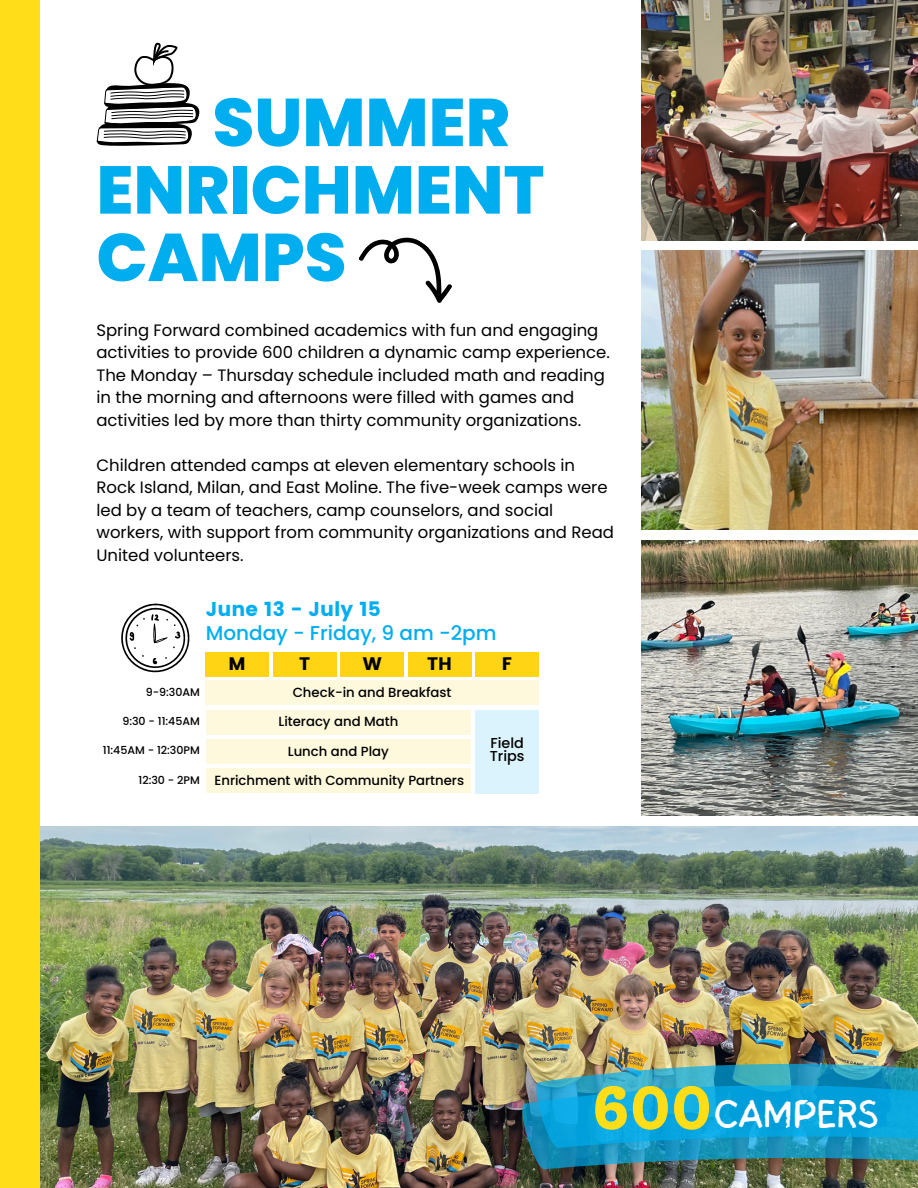
<style>
.page{position:relative;width:918px;height:1188px;background:#fff}
.page>*{position:absolute;margin:0;border:0;box-sizing:border-box;transform-origin:0 0}
.t1{font:800 67.5px/67.5px "Poppins";color:#00aeef}
.t2{font:40.2px "Sigher";color:#fff}
.t3{font:500 19.95px "Poppins";color:#00aeef}
.t4{font:19.95px "Poppins";color:#00aeef}
.t5{font:18.15px "Poppins";color:#000}
.t6{font:16.5px/22.5px "Poppins";color:#000}
.t7{font:500 14.4px/13.2px "Poppins";color:#000}
.t8{font:500 13.2px "Poppins";color:#000}
.t9{font:500 11.1px "Poppins";color:#000}
.s1{font-size:11.1px}
.s2{font-family:"Solway";font-weight:800;font-size:60.75px;color:#ffdd18}
</style>
<div class="page">
<img style="left:40px;top:826px;width:878px;height:362px">
<img style="left:641px;top:540px;width:277px;height:276px">
<div style="left:0;top:0;width:40px;height:1188px;background:#ffdd18"></div>
<img style="left:641px;top:251px;width:277px;height:279px">
<img style="left:641px;top:0;width:277px;height:241px">
<img style="left:522px;top:1064px;width:396px;height:105px">
<div style="left:476px;top:710px;width:63px;height:84px;background:#daf3fc"></div>
<div style="left:206px;top:680px;width:333px;height:25px;background:#fef8dd"></div>
<div style="left:206px;top:710px;width:265px;height:25px;background:#fef8dd"></div>
<div style="left:206px;top:739px;width:265px;height:25px;background:#fef8dd"></div>
<div style="left:206px;top:769px;width:265px;height:24px;background:#fef8dd"></div>
<div style="left:273px;top:652px;width:63px;height:24px;background:#fed415"></div>
<div style="left:206px;top:652px;width:63px;height:24px;background:#fed415"></div>
<div style="left:341px;top:652px;width:63px;height:24px;background:#fed415"></div>
<div style="left:408px;top:652px;width:63px;height:24px;background:#fed415"></div>
<div style="left:476px;top:652px;width:63px;height:24px;background:#fed415"></div>
<svg style="left:96px;top:42px;width:104px;height:104px"></svg>
<svg style="left:121px;top:603px;width:69px;height:70px"></svg>
<svg style="left:358px;top:237px;width:94px;height:66px"></svg>
<h1 class="t1" style="left:96px;top:89px;width:449px;text-indent:116px">SUMMER<br>ENRICHMENT<br>CAMPS</h1>
<p class="t6" style="left:96px;top:319px;width:515px">Spring Forward combined academics with fun and engaging activities to provide 600 children a dynamic camp experience.<br>The Monday – Thursday schedule included math and reading in the morning and afternoons were filled with games and activities led by more than thirty community organizations.</p>
<p class="t6" style="left:96px;top:454px;width:519px">Children attended camps at eleven elementary schools in Rock Island, Milan, and East Moline. The five-week camps were led by a team of teachers, camp counselors, and social workers, with support from community organizations and Read United volunteers.</p>
<p class="t4" style="left:206px;top:597px;width:177px">June 13 - July 15</p>
<p class="t3" style="left:206px;top:619px;width:292px">Monday - Friday, 9 am -2pm</p>
<p class="t5" style="left:229px;top:653px;width:19px">M</p>
<p class="t5" style="left:299px;top:653px;width:13px">T</p>
<p class="t5" style="left:363px;top:653px;width:20px">W</p>
<p class="t5" style="left:427px;top:653px;width:26px">TH</p>
<p class="t5" style="left:502px;top:653px;width:12px">F</p>
<p class="t9" style="left:146px;top:684px;width:56px">9-9:30AM</p>
<p class="t8" style="left:293px;top:683px;width:160px">Check-in and Breakfast</p>
<p class="t9" style="left:122px;top:713px;width:79px">9:30 - 11:45AM</p>
<p class="t8" style="left:279px;top:712px;width:121px">Literacy and Math</p>
<p class="t9" style="left:103px;top:743px;width:99px">11:45AM - 12:30PM</p>
<p class="t8" style="left:288px;top:742px;width:103px">Lunch and Play</p>
<p class="t8" style="left:139px;top:771px;width:327px"><span class="s1">12:30 - 2PM</span> Enrichment with Community Partners</p>
<p class="t7" style="left:490px;top:736px;width:36px">Field<br>Trips</p>
<h2 class="t2" style="left:592px;top:1098px;width:288px"><span class="s2">600</span>CAMPERS</h2>
</div>
